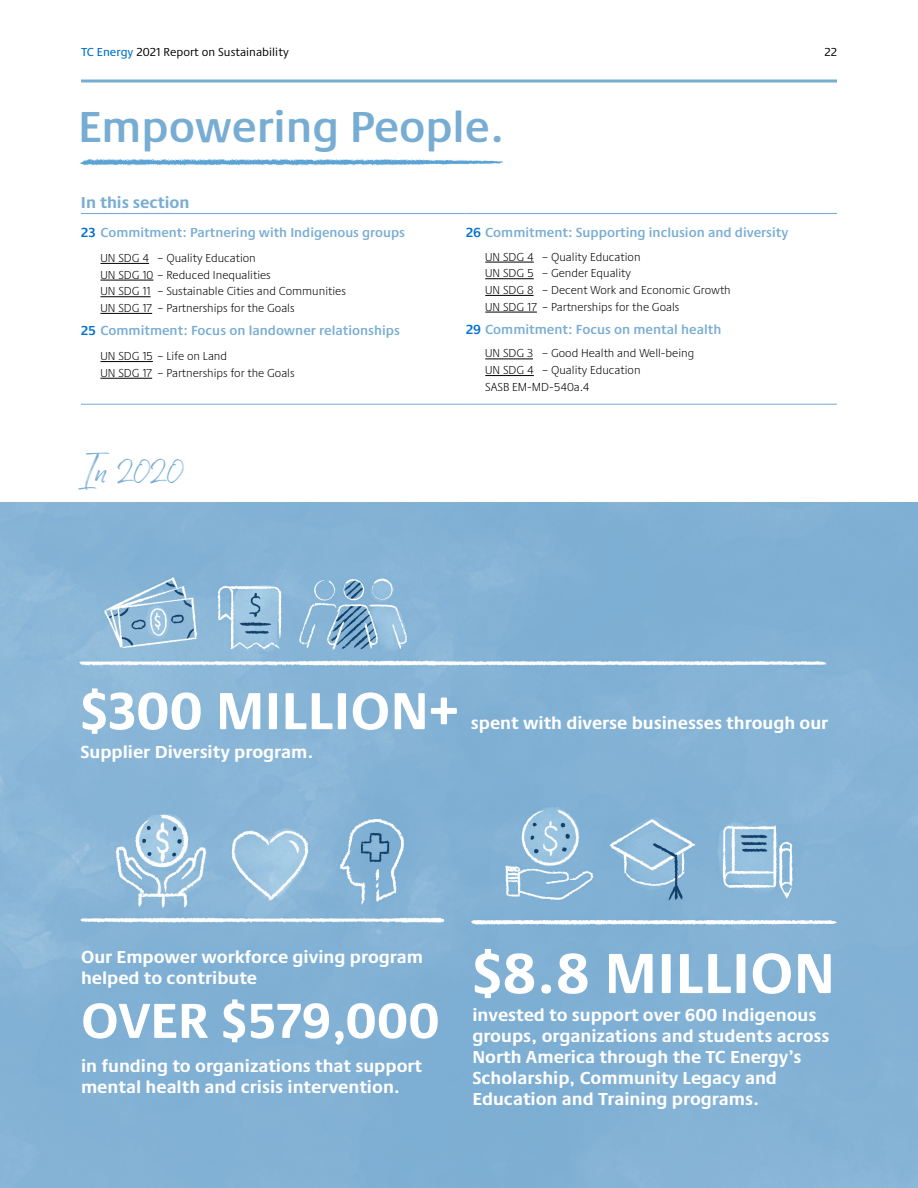
<style>
.page{position:relative;width:918px;height:1188px;background:#fff}
.page>*{position:absolute;margin:0;border:0;box-sizing:border-box;transform-origin:0 0}
.t1{font:700 58.5px "Praxis Next";color:#fff}
.t2{font:700 54px "Praxis Next";color:#fff}
.t3{font:700 51px "Praxis Next";color:#fff}
.t4{font:600 45px "Praxis Next";color:#78add3}
.t5{font:700 18px/21px "Praxis Next";color:#fff}
.t6{font:700 16.5px "Praxis Next";color:#78add3}
.t7{font:16.5px "Betterworks";color:#78add3}
.t8{font:600 13.65px "Praxis Next";color:#78add3}
.t9{font:600 13.5px "Praxis Next";color:#78add3}
.t10{font:300 12px/16.6px "Praxis Next";color:#000}
.t11{font:12px "Praxis Next";letter-spacing:.005em;color:#000}
.s1{font-weight:500;color:#0070ce}
.s2{font-size:13.65px;color:#0070ce}
.s3{font-size:13.5px;color:#0070ce}
.s4{color:#0070ce}
</style>
<div class="page">
<img style="left:80px;top:159px;width:423px;height:7px">
<img style="left:0;top:502px;width:918px;height:686px">
<hr style="left:81px;top:80px;width:756px;height:2px;background:#78add3">
<hr style="left:81px;top:213px;width:385px;height:1px;background:#78add3">
<hr style="left:466px;top:213px;width:371px;height:1px;background:#78add3">
<hr style="left:81px;top:404px;width:385px;height:1px;background:#85b3d6">
<hr style="left:466px;top:404px;width:371px;height:1px;background:#85b3d6">
<hr style="left:100px;top:263px;width:49px;height:1px;background:#000">
<hr style="left:100px;top:280px;width:53px;height:1px;background:#000">
<hr style="left:100px;top:296px;width:51px;height:1px;background:#000">
<hr style="left:100px;top:313px;width:52px;height:1px;background:#000">
<hr style="left:100px;top:361px;width:53px;height:1px;background:#000">
<hr style="left:100px;top:378px;width:52px;height:1px;background:#000">
<hr style="left:485px;top:262px;width:49px;height:1px;background:#000">
<hr style="left:485px;top:278px;width:49px;height:1px;background:#000">
<hr style="left:485px;top:295px;width:49px;height:1px;background:#000">
<hr style="left:485px;top:312px;width:52px;height:1px;background:#000">
<hr style="left:485px;top:359px;width:48px;height:1px;background:#000">
<hr style="left:485px;top:375px;width:49px;height:1px;background:#000">
<p class="t11" style="left:81px;top:43px;width:209px"><span class="s1">TC Energy</span> 2021 Report on Sustainability</p>
<p class="t11" style="left:824px;top:43px;width:14px">22</p>
<h3 class="t4" style="left:78px;top:91px;width:428px">Empowering People.</h3>
<h3 class="t6" style="left:81px;top:189px;width:110px">In this section</h3>
<p class="t9" style="left:81px;top:222px;width:325px"><span class="s2">23</span> Commitment: Partnering with Indigenous groups</p>
<p class="t10" style="left:100px;top:249px;width:247px">UN SDG 4 – Quality Education<br>UN SDG 10 – Reduced Inequalities<br>UN SDG 11 – Sustainable Cities and Communities UN SDG 17 – Partnerships for the Goals</p>
<p class="t8" style="left:81px;top:320px;width:320px"><span class="s3">25</span> Commitment: Focus on landowner relationships</p>
<p class="t10" style="left:100px;top:347px;width:196px">UN SDG 15 – Life on Land<br>UN SDG 17 – Partnerships for the Goals</p>
<h3 class="t7" style="left:81px;top:464px;width:104px">In 2020</h3>
<p class="t8" style="left:466px;top:222px;width:324px"><span class="s4">26</span> Commitment: Supporting inclusion and diversity</p>
<p class="t10" style="left:485px;top:248px;width:247px">UN SDG 4 – Quality Education<br>UN SDG 5 – Gender Equality<br>UN SDG 8 – Decent Work and Economic Growth<br>UN SDG 17 – Partnerships for the Goals</p>
<p class="t8" style="left:466px;top:319px;width:257px"><span class="s4">29</span> Commitment: Focus on mental health</p>
<p class="t10" style="left:485px;top:345px;width:210px">UN SDG 3 – Good Health and Well-being<br>UN SDG 4 – Quality Education<br>SASB EM-MD-540a.4</p>
<h2 class="t2" style="left:80px;top:668px;width:380px">$300 MILLION+</h2>
<h3 class="t5" style="left:80px;top:740px;width:235px">Supplier Diversity program.</h3>
<h3 class="t5" style="left:471px;top:712px;width:359px">spent with diverse businesses through our</h3>
<h3 class="t5" style="left:81px;top:945px;width:344px">Our Empower workforce giving program helped to contribute</h3>
<h3 class="t3" style="left:81px;top:980px;width:360px">OVER $579,000</h3>
<h3 class="t5" style="left:81px;top:1055px;width:343px">in funding to organizations that support mental health and crisis intervention.</h3>
<h1 class="t1" style="left:472px;top:927px;width:364px">$8.8 MILLION</h1>
<h3 class="t5" style="left:472px;top:1003px;width:359px">invested to support over 600 Indigenous groups, organizations and students across North America through the TC Energy’s Scholarship, Community Legacy and Education and Training programs.</h3>
</div>
